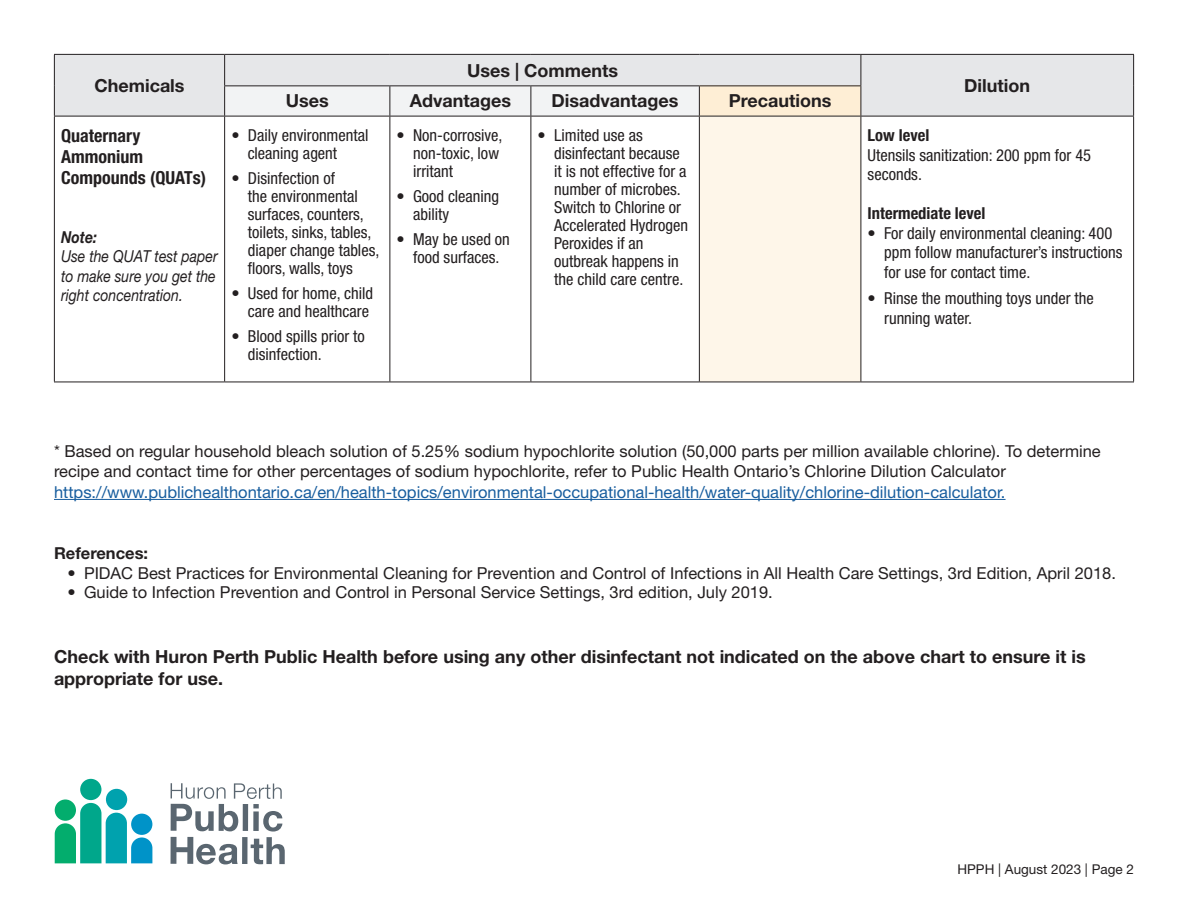
<style>
.page{position:relative;width:1188px;height:918px;background:#fff}
.page>*{position:absolute;margin:0;border:0;box-sizing:border-box;transform-origin:0 0}
.t1{font:700 18px/22.5px "Helvetica Neue LT Std";color:#231f20}
.t2{font:700 condensed 18px/21px "Helvetica Neue LT Std";color:#231f20}
.t3{font:condensed 16.5px/18px "Helvetica Neue LT Std";color:#231f20}
.t4{font:16.5px/19.5px "Helvetica Neue LT Std";color:#231f20}
.t5{font:16.5px "Helvetica Neue LT Std";color:#175d9e}
.t6{font:italic 16.5px/19.5px "Helvetica Neue LT Std";color:#231f20;scale:.85 1}
.t7{font:700 condensed 16.5px "Helvetica Neue LT Std";color:#231f20}
.t8{font:700 16.5px "Helvetica Neue LT Std";color:#231f20}
.t9{font:italic 700 16.5px "Helvetica Neue LT Std";color:#231f20;scale:.85 1}
.t10{font:13.5px "Helvetica Neue LT Std";color:#231f20}
.s1{font-weight:700}
</style>
<div class="page">
<div style="left:55px;top:55px;width:1078px;height:61px;background:#e6e7e9"></div>
<svg style="left:225px;top:86px;width:474px;height:30px"></svg>
<div style="left:699px;top:86px;width:162px;height:30px;background:#feeed5"></div>
<div style="left:699px;top:116px;width:162px;height:266px;background:#fef6e9"></div>
<hr style="left:54px;top:54px;width:171px;height:1px;background:#231f20">
<hr style="left:54px;top:55px;width:1px;height:31px;background:#231f20">
<hr style="left:225px;top:54px;width:165px;height:1px;background:#231f20">
<hr style="left:224px;top:55px;width:1px;height:30px;background:#231f20">
<hr style="left:390px;top:54px;width:141px;height:1px;background:#231f20">
<hr style="left:531px;top:54px;width:168px;height:1px;background:#231f20">
<hr style="left:699px;top:54px;width:162px;height:1px;background:#231f20">
<hr style="left:861px;top:54px;width:273px;height:1px;background:#231f20">
<hr style="left:861px;top:55px;width:1px;height:30px;background:#231f20">
<hr style="left:1133px;top:55px;width:1px;height:31px;background:#231f20">
<hr style="left:54px;top:86px;width:1px;height:30px;background:#231f20">
<hr style="left:224px;top:85px;width:166px;height:1px;background:#231f20">
<hr style="left:224px;top:86px;width:1px;height:30px;background:#231f20">
<hr style="left:390px;top:85px;width:141px;height:1px;background:#231f20">
<hr style="left:390px;top:86px;width:1px;height:30px;background:#231f20">
<hr style="left:531px;top:85px;width:168px;height:1px;background:#231f20">
<hr style="left:531px;top:86px;width:1px;height:30px;background:#231f20">
<hr style="left:699px;top:85px;width:162px;height:1px;background:#231f20">
<hr style="left:699px;top:86px;width:1px;height:30px;background:#231f20">
<hr style="left:861px;top:86px;width:1px;height:30px;background:#231f20">
<hr style="left:1133px;top:86px;width:1px;height:30px;background:#231f20">
<hr style="left:54px;top:116px;width:171px;height:1px;background:#231f20">
<hr style="left:225px;top:116px;width:165px;height:1px;background:#231f20">
<hr style="left:390px;top:116px;width:141px;height:1px;background:#231f20">
<hr style="left:531px;top:116px;width:168px;height:1px;background:#231f20">
<hr style="left:699px;top:116px;width:162px;height:1px;background:#231f20">
<hr style="left:861px;top:116px;width:273px;height:1px;background:#231f20">
<hr style="left:54px;top:116px;width:1px;height:266px;background:#231f20">
<hr style="left:224px;top:116px;width:1px;height:266px;background:#231f20">
<hr style="left:390px;top:116px;width:1px;height:266px;background:#231f20">
<hr style="left:531px;top:116px;width:1px;height:266px;background:#231f20">
<hr style="left:699px;top:116px;width:1px;height:266px;background:#231f20">
<hr style="left:861px;top:116px;width:1px;height:266px;background:#231f20">
<hr style="left:1133px;top:116px;width:1px;height:266px;background:#231f20">
<hr style="left:54px;top:382px;width:171px;height:1px;background:#231f20">
<hr style="left:225px;top:382px;width:165px;height:1px;background:#231f20">
<hr style="left:390px;top:382px;width:141px;height:1px;background:#231f20">
<hr style="left:531px;top:382px;width:168px;height:1px;background:#231f20">
<hr style="left:699px;top:382px;width:162px;height:1px;background:#231f20">
<hr style="left:861px;top:382px;width:273px;height:1px;background:#231f20">
<hr style="left:54px;top:499px;width:952px;height:1px;background:#175d9e">
<svg style="left:55px;top:803px;width:97px;height:60px"></svg>
<div style="left:55px;top:799px;width:21px;height:22px;background:#03ad6d;border-radius:50%"></div>
<div style="left:80px;top:779px;width:21px;height:21px;background:#00a78b;border-radius:50%"></div>
<div style="left:106px;top:789px;width:21px;height:21px;background:#00a2ae;border-radius:50%"></div>
<div style="left:131px;top:814px;width:21px;height:21px;background:#0093c8;border-radius:50%"></div>
<svg style="left:171px;top:783px;width:114px;height:81px"></svg>
<p class="t1" style="left:94px;top:74px;width:92px">Chemicals</p>
<p class="t2" style="left:61px;top:125px;width:146px">Quaternary<br>Ammonium<br>Compounds (QUATs)</p>
<p class="t9" style="left:61px;top:227px;width:44px">Note:</p>
<p class="t6" style="left:61px;top:247px;width:186px">Use the QUAT test paper to make sure you get the right concentration.</p>
<p class="t1" style="left:467px;top:58px;width:152px">Uses | Comments</p>
<p class="t1" style="left:286px;top:89px;width:45px">Uses</p>
<p class="t1" style="left:410px;top:89px;width:103px">Advantages</p>
<p class="t1" style="left:552px;top:89px;width:129px">Disadvantages</p>
<p class="t1" style="left:729px;top:89px;width:104px">Precautions</p>
<p class="t1" style="left:964px;top:74px;width:67px">Dilution</p>
<p class="t3" style="left:248px;top:126px;width:122px;text-indent:-16px">• Daily environmental cleaning agent</p>
<p class="t3" style="left:248px;top:169px;width:133px;text-indent:-16px">• Disinfection of<br>the environmental surfaces, counters, toilets, sinks, tables, diaper change tables, floors, walls, toys</p>
<p class="t3" style="left:231px;top:284px;width:143px;text-align:right">• Used for home, child care and healthcare</p>
<p class="t3" style="left:248px;top:327px;width:118px;text-indent:-16px">• Blood spills prior to disinfection.</p>
<p class="t3" style="left:413px;top:126px;width:91px;text-indent:-16px">• Non-corrosive, non-toxic, low irritant</p>
<p class="t3" style="left:413px;top:187px;width:88px;text-indent:-16px">• Good cleaning ability</p>
<p class="t3" style="left:397px;top:230px;width:115px;text-align:center">• May be used on food surfaces.</p>
<p class="t3" style="left:554px;top:126px;width:135px;text-indent:-16px">• Limited use as disinfectant because it is not effective for a number of microbes.<br>Switch to Chlorine or<br>Accelerated Hydrogen<br>Peroxides if an outbreak happens in the child care centre.</p>
<p class="t7" style="left:868px;top:126px;width:63px">Low level</p>
<p class="t3" style="left:868px;top:145px;width:225px;line-height:19.5px">Utensils sanitization: 200 ppm for 45 seconds.</p>
<p class="t7" style="left:868px;top:204px;width:119px">Intermediate level</p>
<p class="t3" style="left:884px;top:223px;width:240px;line-height:19.5px;text-indent:-16px"><span class="s1">•</span> For daily environmental cleaning: 400 ppm follow manufacturer’s instructions for use for contact time.</p>
<p class="t3" style="left:884px;top:288px;width:211px;line-height:19.5px;text-indent:-16px">• Rinse the mouthing toys under the running water.</p>
<p class="t4" style="left:54px;top:441px;width:1048px">* Based on regular household bleach solution of 5.25% sodium hypochlorite solution (50,000 parts per million available chlorine). To determine recipe and contact time for other percentages of sodium hypochlorite, refer to Public Health Ontario’s Chlorine Dilution Calculator</p>
<p class="t5" style="left:54px;top:482px;width:953px">https://www.publichealthontario.ca/en/health-topics/environmental-occupational-health/water-quality/chlorine-dilution-calculator.</p>
<p class="t8" style="left:54px;top:543px;width:96px">References:</p>
<p class="t4" style="left:68px;top:563px;width:1050px">• PIDAC Best Practices for Environmental Cleaning for Prevention and Control of Infections in All Health Care Settings, 3rd Edition, April 2018.</p>
<p class="t4" style="left:68px;top:582px;width:707px">• Guide to Infection Prevention and Control in Personal Service Settings, 3rd edition, July 2019.</p>
<p class="t1" style="left:54px;top:645px;width:1033px">Check with Huron Perth Public Health before using any other disinfectant not indicated on the above chart to ensure it is appropriate for use.</p>
<p class="t10" style="left:957px;top:861px;width:178px">HPPH | August 2023 | Page 2</p>
</div>
